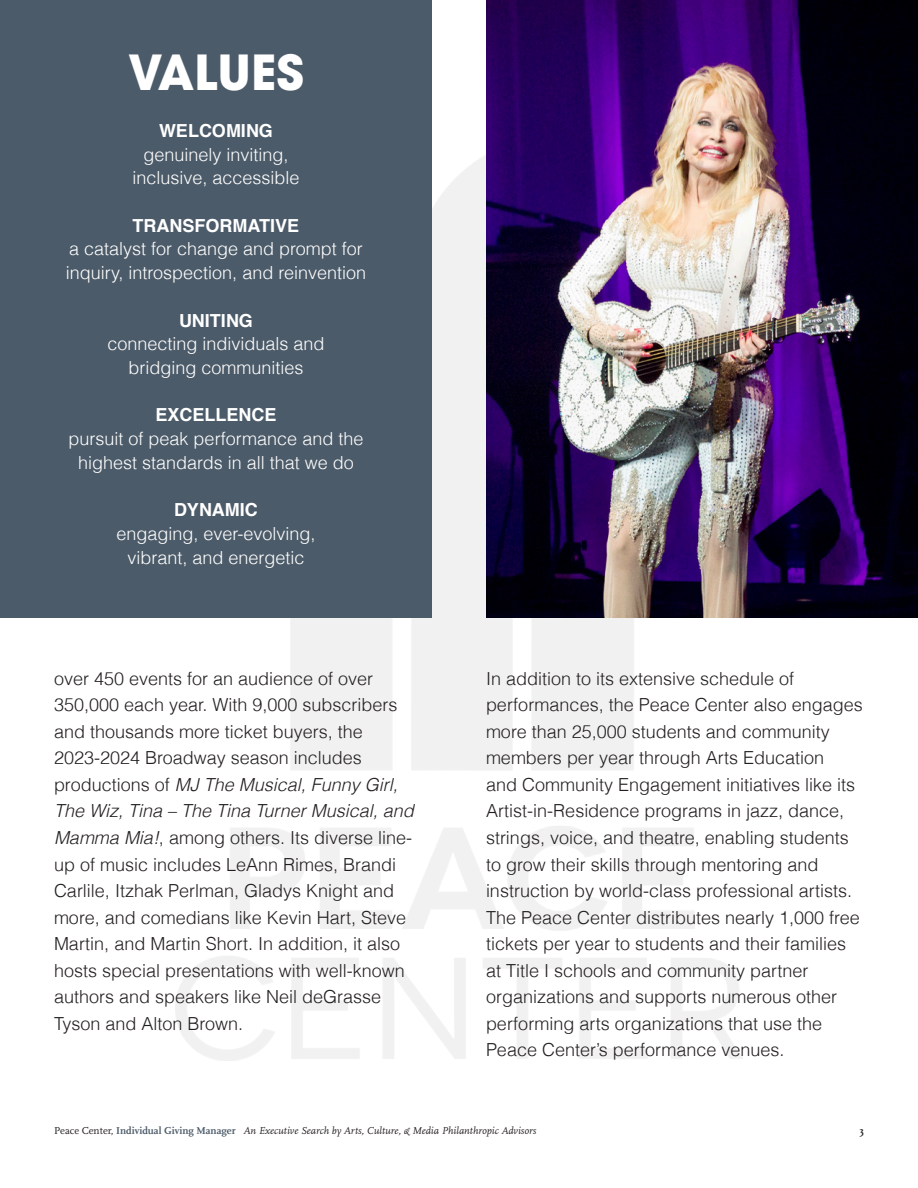
<style>
.page{position:relative;width:918px;height:1188px;background:#fff}
.page>*{position:absolute;margin:0;border:0;box-sizing:border-box;transform-origin:0 0}
.t1{font:700 48px "ITC Avant Garde Pro";color:#fff}
.t2{font:300 18px/26.5px "Helvetica";color:#231f20}
.t3{font:300 18px/23.7px "Helvetica";color:#fff}
.t4{font:700 18px "Helvetica";color:#fff}
.t5{font:italic 10.5px "Scala Pro";color:#231f20}
.t6{font:700 10.5px "Scala Pro";color:#231f20}
.s1{font-style:italic}
.s2{font-style:normal}
.s3{font-weight:700;font-style:normal;color:#4c5b69}
</style>
<div class="page">
<img style="left:486px;top:0;width:432px;height:618px">
<div style="left:0;top:0;width:432px;height:618px;background:#4c5b69"></div>
<p class="t1" style="left:128px;top:40px;width:177px">VALUES</p>
<p class="t4" style="left:159px;top:116px;width:115px">WELCOMING</p>
<p class="t3" style="left:143px;top:142px;width:147px">genuinely inviting,</p>
<p class="t3" style="left:132px;top:165px;width:169px">inclusive, accessible</p>
<p class="t4" style="left:133px;top:211px;width:168px">TRANSFORMATIVE</p>
<p class="t3" style="left:66px;top:236px;width:302px">a catalyst for change and prompt for inquiry, introspection, and reinvention</p>
<p class="t4" style="left:179px;top:306px;width:75px">UNITING</p>
<p class="t3" style="left:107px;top:331px;width:219px">connecting individuals and</p>
<p class="t3" style="left:128px;top:355px;width:177px">bridging communities</p>
<p class="t4" style="left:155px;top:400px;width:123px">EXCELLENCE</p>
<p class="t3" style="left:69px;top:426px;width:296px;text-align:center">pursuit of peak performance and the highest standards in all that we do</p>
<p class="t4" style="left:174px;top:495px;width:85px">DYNAMIC</p>
<p class="t3" style="left:116px;top:521px;width:201px">engaging, ever-evolving,</p>
<p class="t3" style="left:127px;top:544px;width:179px">vibrant, and energetic</p>
<p class="t2" style="left:54px;top:664px;width:361px">over 450 events for an audience of over 350,000 each year. With 9,000 subscribers and thousands more ticket buyers, the 2023-2024 Broadway season includes productions of <span class="s1">MJ The Musical, Funny Girl, The Wiz, Tina – The Tina Turner Musical, and Mamma Mia!</span>, among others. Its diverse line&shy;up of music includes LeAnn Rimes, Brandi Carlile, Itzhak Perlman, Gladys Knight and more, and comedians like Kevin Hart, Steve Martin, and Martin Short. In addition, it also hosts special presentations with well-known authors and speakers like Neil deGrasse Tyson and Alton Brown.</p>
<p class="t2" style="left:486px;top:664px;width:378px">In addition to its extensive schedule of performances, the Peace Center also engages more than 25,000 students and community members per year through Arts Education<br>and Community Engagement initiatives like its Artist-in-Residence programs in jazz, dance, strings, voice, and theatre, enabling students to grow their skills through mentoring and instruction by world-class professional artists.<br>The Peace Center distributes nearly 1,000 free tickets per year to students and their families at Title I schools and community partner organizations and supports numerous other performing arts organizations that use the Peace Center’s performance venues.</p>
<p class="t5" style="left:54px;top:1125px;width:484px"><span class="s2">Peace Center,</span> <span class="s3">Individual Giving Manager</span> An Executive Search by Arts, Culture, &amp; Media Philanthropic Advisors</p>
<p class="t6" style="left:859px;top:1125px;width:6px">3</p>
</div>
